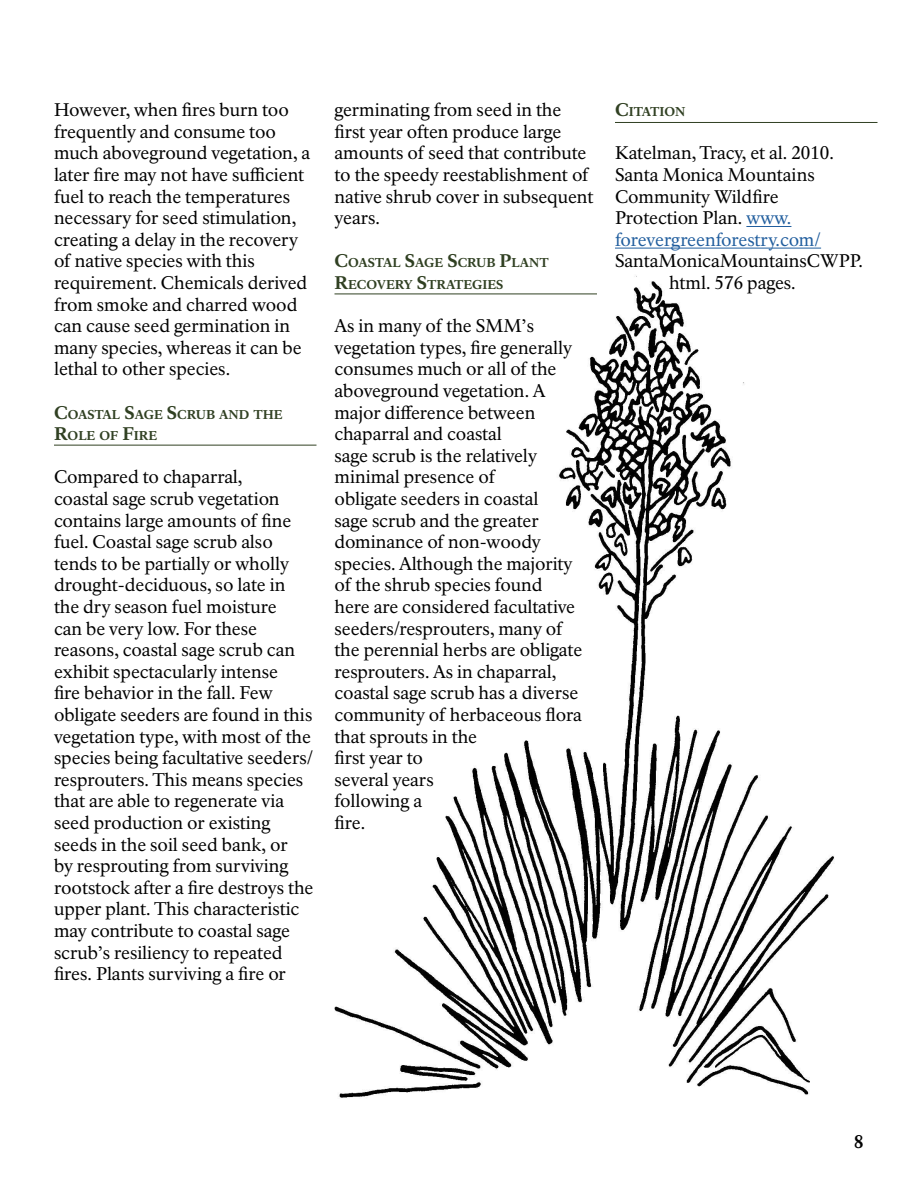
<style>
.page{position:relative;width:918px;height:1188px;background:#fff}
.page>*{position:absolute;margin:0;border:0;box-sizing:border-box;transform-origin:0 0}
.t1{font:18px/21.6px "NPS Rawlinson OT";letter-spacing:-.005em;color:#000}
.t2{font:800 18px "NPS Rawlinson OT";color:#000}
.t3{font:800 12.6px/21.6px "NPS Rawlinson OT";color:#304022}
.s1{font-size:18px}
.s2{color:#215e9e}
</style>
<div class="page">
<img style="left:334px;top:276px;width:500px;height:822px">
<hr style="left:54px;top:445px;width:262px;height:1px;background:#304022">
<hr style="left:334px;top:294px;width:263px;height:1px;background:#304022">
<hr style="left:615px;top:122px;width:263px;height:1px;background:#304022">
<hr style="left:746px;top:226px;width:45px;height:1px;background:#215e9e">
<hr style="left:615px;top:248px;width:206px;height:1px;background:#215e9e">
<p class="t1" style="left:54px;top:99px;width:258px">However, when fires burn too frequently and consume too much aboveground vegetation, a later fire may not have sufficient fuel to reach the temperatures necessary for seed stimulation, creating a delay in the recovery of native species with this requirement. Chemicals derived from smoke and charred wood can cause seed germination in many species, whereas it can be lethal to other species.</p>
<p class="t3" style="left:54px;top:404px;width:230px"><span class="s1">C</span>OASTAL <span class="s1">S</span>AGE <span class="s1">S</span>CRUB AND THE<br><span class="s1">R</span>OLE OF <span class="s1">F</span>IRE</p>
<p class="t1" style="left:54px;top:466px;width:261px">Compared to chaparral,<br>coastal sage scrub vegetation contains large amounts of fine fuel. Coastal sage scrub also tends to be partially or wholly drought-deciduous, so late in the dry season fuel moisture<br>can be very low. For these reasons, coastal sage scrub can exhibit spectacularly intense<br>fire behavior in the fall. Few obligate seeders are found in this vegetation type, with most of the species being facultative seeders/ resprouters. This means species that are able to regenerate via seed production or existing seeds in the soil seed bank, or<br>by resprouting from surviving rootstock after a fire destroys the upper plant. This characteristic may contribute to coastal sage scrub’s resiliency to repeated fires. Plants surviving a fire or</p>
<p class="t1" style="left:334px;top:99px;width:261px">germinating from seed in the first year often produce large amounts of seed that contribute to the speedy reestablishment of native shrub cover in subsequent years.</p>
<p class="t3" style="left:334px;top:252px;width:216px"><span class="s1">C</span>OASTAL <span class="s1">S</span>AGE <span class="s1">S</span>CRUB <span class="s1">P</span>LANT<br><span class="s1">R</span>ECOVERY <span class="s1">S</span>TRATEGIES</p>
<p class="t1" style="left:334px;top:315px;width:249px">As in many of the SMM’s vegetation types, fire generally consumes much or all of the aboveground vegetation. A major difference between chaparral and coastal<br>sage scrub is the relatively minimal presence of<br>obligate seeders in coastal<br>sage scrub and the greater dominance of non-woody species. Although the majority of the shrub species found here are considered facultative seeders/resprouters, many of the perennial herbs are obligate resprouters. As in chaparral, coastal sage scrub has a diverse community of herbaceous flora that sprouts in the<br>first year to<br>several years<br>following a<br>fire.</p>
<p class="t3" style="left:615px;top:101px;width:72px"><span class="s1">C</span>ITATION</p>
<p class="t1" style="left:615px;top:142px;width:221px">Katelman, Tracy, et al. 2010.<br>Santa Monica Mountains<br>Community Wildfire<br>Protection Plan. <span class="s2">www. forevergreenforestry.com/</span></p>
<p class="t1" style="left:669px;top:250px;width:195px;text-indent:-54px">SantaMonicaMountainsCWPP. html. 576 pages.</p>
<p class="t2" style="left:854px;top:1130px;width:12px">8</p>
</div>
